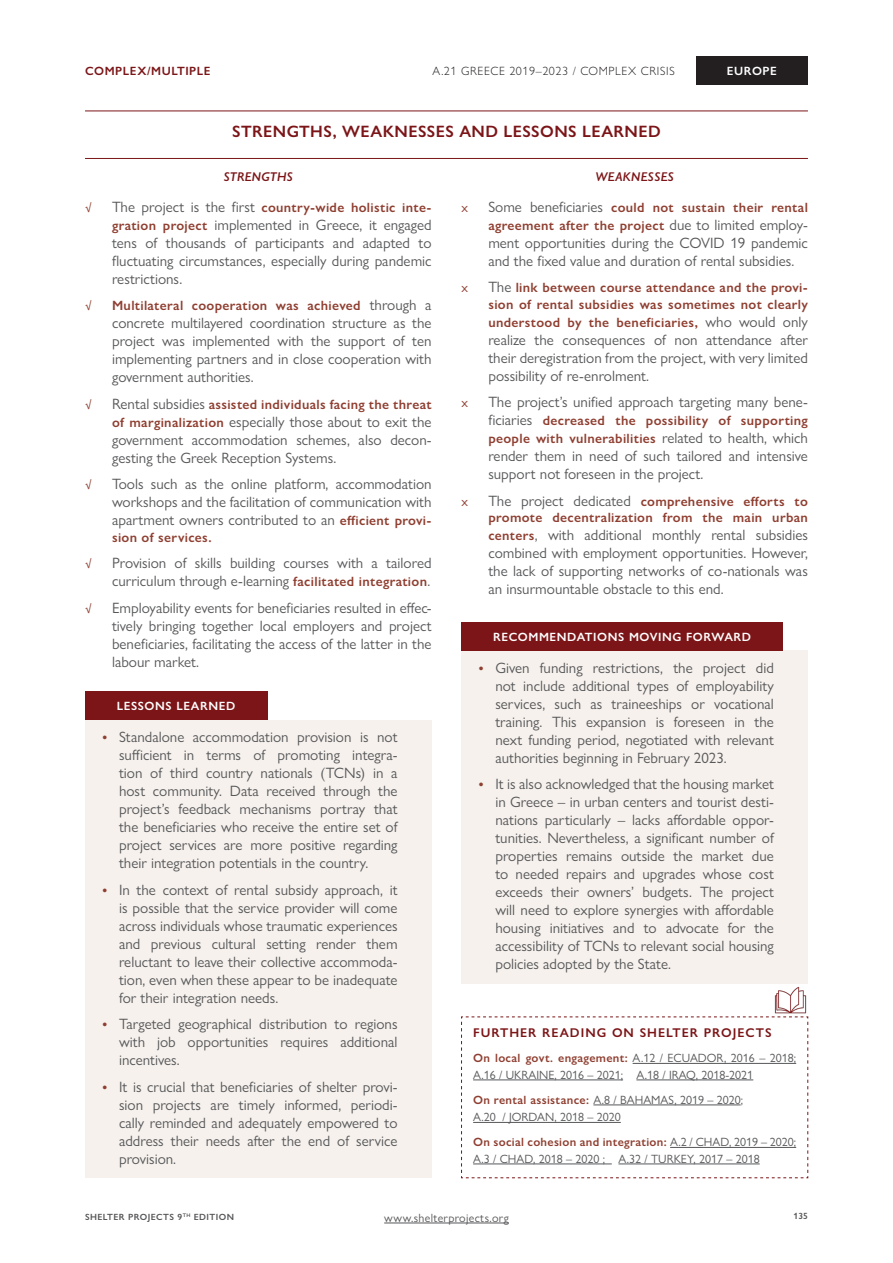
<style>
.page{position:relative;width:893px;height:1263px;background:#fff}
.page>*{position:absolute;margin:0;border:0;box-sizing:border-box;transform-origin:0 0}
.HEADINGS_center{font:600 16.5px "Gill Sans Nova";letter-spacing:.025em;color:#7b1517}
.t1{font:15px/18px "Gill Sans Nova";color:#57585a;text-align:justify}
.t2{font:600 13.5px/18px "Gill Sans Nova";letter-spacing:.025em;color:#8f3f31}
.t3{font:13.5px "Gill Sans Nova";color:#8f3f31}
.Project_Summary{font:600 12.75px "Gill Sans Nova";letter-spacing:.08em;color:#7b1517}
.HEADINGS_center-2{font:italic 600 12.75px "Gill Sans Nova";letter-spacing:.025em;color:#7b1517}
.Project_Summary-2{font:12px/16.5px "Gill Sans Nova";color:#57585a}
.t4{font:600 12px "Gill Sans Nova";letter-spacing:.05em;color:#fff}
.t5{font:300 12px "Gill Sans Nova";letter-spacing:.05em;color:#231f20}
.www_shelterprojects{font:12px "Gill Sans Nova";letter-spacing:.025em;color:#57585a}
.t6{font:600 12px "Gill Sans Nova";letter-spacing:.05em;color:#7b1517}
.t7{font:600 9px "Gill Sans Nova";letter-spacing:.05em;color:#57585a}
.s1{font-weight:400;font-size:15px;color:#57585a}
.s2{font-weight:600;font-size:13.5px;color:#8f3f31}
.s3{font-weight:600;color:#8f3f31}
</style>
<div class="page">
<div style="left:696px;top:57px;width:112px;height:28px;background:#231f20"></div>
<div style="left:85px;top:720px;width:347px;height:458px;background:#f6f1ed"></div>
<div style="left:461px;top:651px;width:347px;height:333px;background:#f6f1ed"></div>
<svg style="left:461px;top:1016px;width:347px;height:162px"></svg>
<img style="left:773px;top:986px;width:35px;height:31px">
<hr style="left:633px;top:1063px;width:163px;height:1px;background:#57585a">
<hr style="left:473px;top:1080px;width:150px;height:1px;background:#57585a">
<hr style="left:636px;top:1080px;width:117px;height:1px;background:#57585a">
<hr style="left:593px;top:1105px;width:148px;height:1px;background:#57585a">
<hr style="left:473px;top:1122px;width:148px;height:1px;background:#57585a">
<hr style="left:670px;top:1147px;width:126px;height:1px;background:#57585a">
<hr style="left:473px;top:1164px;width:139px;height:1px;background:#57585a">
<hr style="left:618px;top:1164px;width:142px;height:1px;background:#57585a">
<div style="left:85px;top:691px;width:182px;height:29px;background:#7b1517"></div>
<div style="left:461px;top:622px;width:322px;height:29px;background:#7b1517"></div>
<hr style="left:85px;top:111px;width:723px;height:1px;background:#7b1517">
<hr style="left:85px;top:158px;width:723px;height:1px;background:#7b1517">
<hr style="left:384px;top:1223px;width:125px;height:1px;background:#57585a">
<p class="t6" style="left:85px;top:63px;width:127px">COMPLEX/MULTIPLE</p>
<p class="t5" style="left:432px;top:64px;width:244px">A.21 GREECE 2019–2023 / COMPLEX CRISIS</p>
<p class="t4" style="left:727px;top:64px;width:51px">EUROPE</p>
<p class="HEADINGS_center" style="left:232px;top:121px;width:430px">STRENGTHS, WEAKNESSES AND LESSONS LEARNED</p>
<p class="HEADINGS_center-2" style="left:224px;top:169px;width:71px">STRENGTHS</p>
<p class="t3" style="left:85px;top:199px;width:8px">√</p>
<p class="t2" style="left:112px;top:198px;width:321px"><span class="s1">The project is the first</span> country-wide holistic inte-</p>
<p class="t1" style="left:112px;top:216px;width:321px"><span class="s2">gration project</span> implemented in Greece, it engaged tens of thousands of participants and adapted to fluctuating circumstances, especially during pandemic restrictions.</p>
<p class="t3" style="left:85px;top:297px;width:8px">√</p>
<p class="t2" style="left:112px;top:297px;width:321px">Multilateral cooperation was achieved <span class="s1">through a</span></p>
<p class="t1" style="left:112px;top:314px;width:321px">concrete multilayered coordination structure as the project was implemented with the support of ten implementing partners and in close cooperation with government authorities.</p>
<p class="t3" style="left:85px;top:396px;width:8px">√</p>
<p class="t2" style="left:112px;top:395px;width:321px"><span class="s1">Rental subsidies</span> assisted individuals facing the threat</p>
<p class="t1" style="left:112px;top:413px;width:321px"><span class="s2">of marginalization</span> especially those about to exit the government accommodation schemes, also decon&shy;gesting the Greek Reception Systems.</p>
<p class="t3" style="left:85px;top:477px;width:8px">√</p>
<p class="t1" style="left:112px;top:475px;width:321px">Tools such as the online platform, accommodation workshops and the facilitation of communication with apartment owners contributed to an <span class="s2">efficient provi-</span></p>
<p class="t2" style="left:112px;top:528px;width:101px">sion of services.</p>
<p class="t3" style="left:85px;top:556px;width:8px">√</p>
<p class="t1" style="left:112px;top:554px;width:321px">Provision of skills building courses with a tailored curriculum through e-learning <span class="s2">facilitated integration</span>.</p>
<p class="t3" style="left:85px;top:600px;width:8px">√</p>
<p class="t1" style="left:112px;top:599px;width:321px">Employability events for beneficiaries resulted in effec&shy;tively bringing together local employers and project beneficiaries, facilitating the access of the latter in the labour market.</p>
<p class="t4" style="left:117px;top:699px;width:120px">LESSONS LEARNED</p>
<p class="t1" style="left:119px;top:728px;width:280px;text-indent:-17px"><span class="s2">•</span> Standalone accommodation provision is not sufficient in terms of promoting integra&shy;tion of third country nationals (TCNs) in a host community. Data received through the project’s feedback mechanisms portray that the beneficiaries who receive the entire set of project services are more positive regarding their integration potentials in the country.</p>
<p class="t1" style="left:119px;top:881px;width:280px;text-indent:-17px"><span class="s2">•</span> In the context of rental subsidy approach, it is possible that the service provider will come across individuals whose traumatic experiences and previous cultural setting render them reluctant to leave their collective accommoda&shy;tion, even when these appear to be inadequate for their integration needs.</p>
<p class="t1" style="left:119px;top:1015px;width:280px;text-indent:-17px"><span class="s2">•</span> Targeted geographical distribution to regions with job opportunities requires additional incentives.</p>
<p class="t1" style="left:119px;top:1078px;width:280px;text-indent:-17px"><span class="s2">•</span> It is crucial that beneficiaries of shelter provi&shy;sion projects are timely informed, periodi&shy;cally reminded and adequately empowered to address their needs after the end of service provision.</p>
<p class="HEADINGS_center-2" style="left:595px;top:169px;width:80px">WEAKNESSES</p>
<p class="t3" style="left:461px;top:199px;width:8px">x</p>
<p class="t2" style="left:488px;top:198px;width:321px"><span class="s1">Some beneficiaries</span> could not sustain their rental agreement after the project <span class="s1">due to limited employ-</span></p>
<p class="t1" style="left:488px;top:234px;width:321px">ment opportunities during the COVID 19 pandemic and the fixed value and duration of rental subsidies.</p>
<p class="t3" style="left:461px;top:279px;width:8px">x</p>
<p class="t2" style="left:488px;top:279px;width:321px;line-height:16.5px"><span class="s1">The</span> link between course attendance and the provi&shy;sion of rental subsidies was sometimes not clearly</p>
<p class="t2" style="left:488px;top:313px;width:321px">understood by the beneficiaries, <span class="s1">who would only</span></p>
<p class="t1" style="left:488px;top:331px;width:321px">realize the consequences of non attendance after their deregistration from the project, with very limited possibility of re-enrolment.</p>
<p class="t3" style="left:461px;top:394px;width:8px">x</p>
<p class="t1" style="left:488px;top:393px;width:321px">The project’s unified approach targeting many bene-</p>
<p class="t2" style="left:488px;top:412px;width:321px"><span class="s1">ficiaries</span> decreased the possibility of supporting people with vulnerabilities <span class="s1">related to health, which</span></p>
<p class="t1" style="left:488px;top:447px;width:321px">render them in need of such tailored and intensive support not foreseen in the project.</p>
<p class="t3" style="left:461px;top:493px;width:8px">x</p>
<p class="t2" style="left:488px;top:493px;width:321px;line-height:16.5px"><span class="s1">The project dedicated</span> comprehensive efforts to promote decentralization from the main urban</p>
<p class="t1" style="left:488px;top:526px;width:321px"><span class="s2">centers</span>, with additional monthly rental subsidies combined with employment opportunities. However, the lack of supporting networks of co-nationals was an insurmountable obstacle to this end.</p>
<p class="t4" style="left:493px;top:629px;width:259px">RECOMMENDATIONS MOVING FORWARD</p>
<p class="t1" style="left:495px;top:659px;width:280px;text-indent:-17px"><span class="s2">•</span> Given funding restrictions, the project did not include additional types of employability services, such as traineeships or vocational training. This expansion is foreseen in the next funding period, negotiated with relevant authorities beginning in February 2023.</p>
<p class="t1" style="left:495px;top:775px;width:280px;text-indent:-17px"><span class="s2">•</span> It is also acknowledged that the housing market in Greece – in urban centers and tourist desti&shy;nations particularly – lacks affordable oppor&shy;tunities. Nevertheless, a significant number of properties remains outside the market due to needed repairs and upgrades whose cost exceeds their owners’ budgets. The project will need to explore synergies with affordable housing initiatives and to advocate for the accessibility of TCNs to relevant social housing policies adopted by the State.</p>
<p class="Project_Summary" style="left:473px;top:1025px;width:300px">FURTHER READING ON SHELTER PROJECTS</p>
<p class="Project_Summary-2" style="left:473px;top:1050px;width:325px"><span class="s3">On local govt. engagement:</span> A.12 / ECUADOR, 2016 – 2018;<br>A.16 / UKRAINE, 2016 – 2021; A.18 / IRAQ, 2018-2021</p>
<p class="Project_Summary-2" style="left:473px;top:1091px;width:271px"><span class="s3">On rental assistance:</span> A.8 / BAHAMAS, 2019 – 2020;</p>
<p class="Project_Summary-2" style="left:473px;top:1109px;width:149px">A.20 / JORDAN, 2018 – 2020</p>
<p class="Project_Summary-2" style="left:473px;top:1134px;width:325px"><span class="s3">On social cohesion and integration:</span> A.2 / CHAD, 2019 – 2020;<br>A.3 / CHAD, 2018 – 2020 ; A.32 / TURKEY, 2017 – 2018</p>
<p class="t7" style="left:85px;top:1211px;width:150px">SHELTER PROJECTS 9<sup>TH</sup> EDITION</p>
<p class="t7" style="left:794px;top:1211px;width:16px">135</p>
<p class="www_shelterprojects" style="left:384px;top:1210px;width:126px">www.shelterprojects.org</p>
</div>
